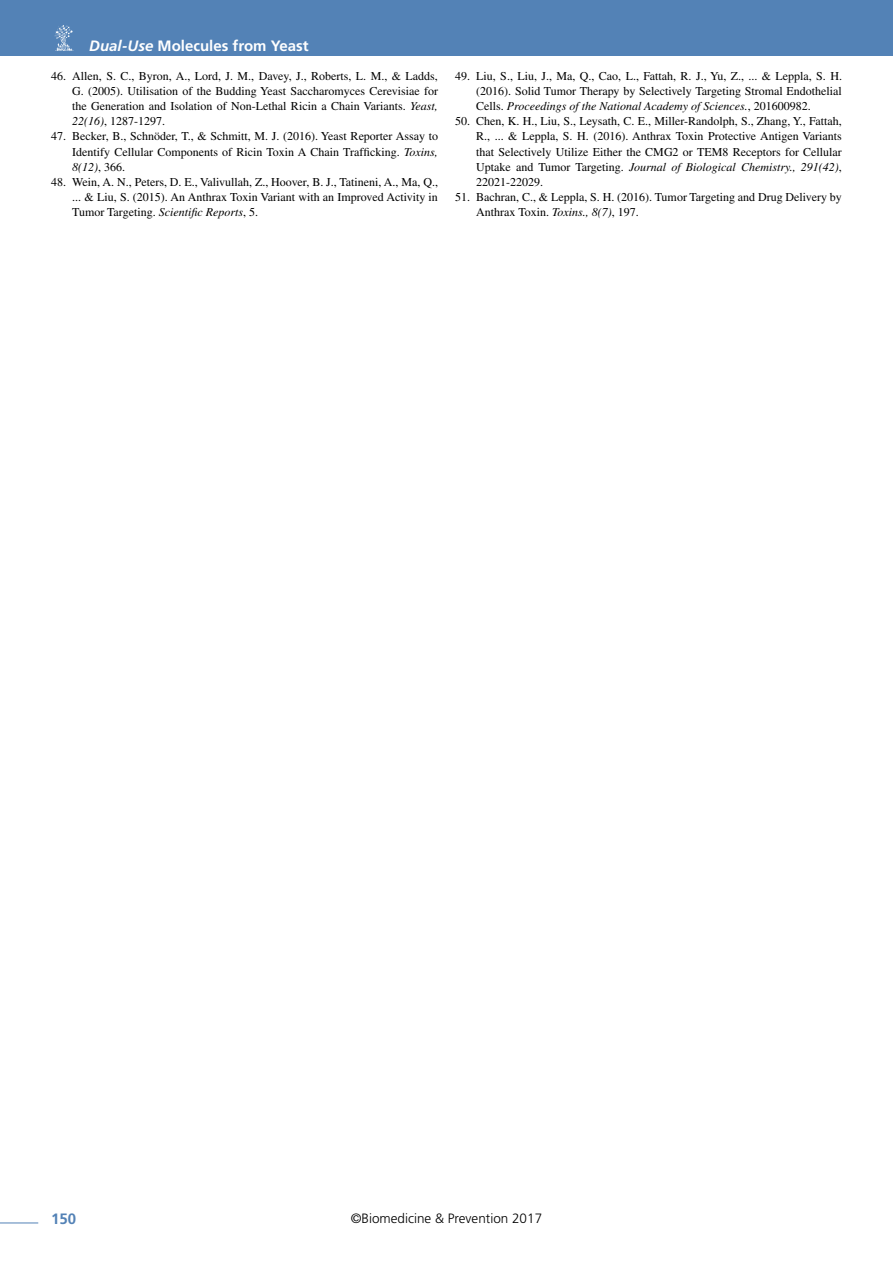
<style>
.page{position:relative;width:893px;height:1263px;background:#fff}
.page>*{position:absolute;margin:0;border:0;box-sizing:border-box;transform-origin:0 0}
.t1{font:700 15px "Frutiger LT Std";color:#fff}
.t2{font:700 15px "Frutiger LT Std";color:#5382b6}
.t3{font:300 13.5px "Frutiger LT Std";color:#000}
.t4{font:12px/15px "Times LT Std";color:#000;text-align:justify}
.s1{font-style:italic}
</style>
<div class="page">
<div style="left:0;top:0;width:893px;height:55px;background:#5382b6"></div>
<svg style="left:55px;top:25px;width:19px;height:26px"></svg>
<hr style="left:0;top:1222px;width:38px;height:1px;background:#5382b6">
<p class="t1" style="left:89px;top:36px;width:221px"><span class="s1">Dual-Use</span> Molecules from Yeast</p>
<p class="t4" style="left:72px;top:69px;width:367px;text-indent:-21px">46. Allen, S. C., Byron, A., Lord, J. M., Davey, J., Roberts, L. M., &amp; Ladds, G. (2005). Utilisation of the Budding Yeast Saccharomyces Cerevisiae for the Generation and Isolation of Non‐Lethal Ricin a Chain Variants. <span class="s1">Yeast, 22(16)</span>, 1287-1297.</p>
<p class="t4" style="left:72px;top:129px;width:367px;text-indent:-21px">47. Becker, B., Schnöder, T., &amp; Schmitt, M. J. (2016). Yeast Reporter Assay to Identify Cellular Components of Ricin Toxin A Chain Trafficking. <span class="s1">Toxins, 8(12)</span>, 366.</p>
<p class="t4" style="left:72px;top:174px;width:367px;text-indent:-21px">48. Wein, A. N., Peters, D. E., Valivullah, Z., Hoover, B. J., Tatineni, A., Ma, Q., ... &amp; Liu, S. (2015). An Anthrax Toxin Variant with an Improved Activity in Tumor Targeting. <span class="s1">Scientific Reports</span>, 5.</p>
<p class="t4" style="left:476px;top:69px;width:367px;text-indent:-21px">49. Liu, S., Liu, J., Ma, Q., Cao, L., Fattah, R. J., Yu, Z., ... &amp; Leppla, S. H. (2016). Solid Tumor Therapy by Selectively Targeting Stromal Endothelial Cells. <span class="s1">Proceedings of the National Academy of Sciences.</span>, 201600982.</p>
<p class="t4" style="left:476px;top:114px;width:367px;text-indent:-21px">50. Chen, K. H., Liu, S., Leysath, C. E., Miller-Randolph, S., Zhang, Y., Fattah, R., ... &amp; Leppla, S. H. (2016). Anthrax Toxin Protective Antigen Variants that Selectively Utilize Either the CMG2 or TEM8 Receptors for Cellular Uptake and Tumor Targeting. <span class="s1">Journal of Biological Chemistry., 291(42)</span>, 22021-22029.</p>
<p class="t4" style="left:476px;top:189px;width:367px;text-indent:-21px">51. Bachran, C., &amp; Leppla, S. H. (2016). Tumor Targeting and Drug Delivery by<br>Anthrax Toxin. <span class="s1">Toxins., 8(7)</span>, 197.</p>
<p class="t2" style="left:51px;top:1210px;width:27px">150</p>
<p class="t3" style="left:351px;top:1210px;width:193px">©Biomedicine &amp; Prevention 2017</p>
</div>
